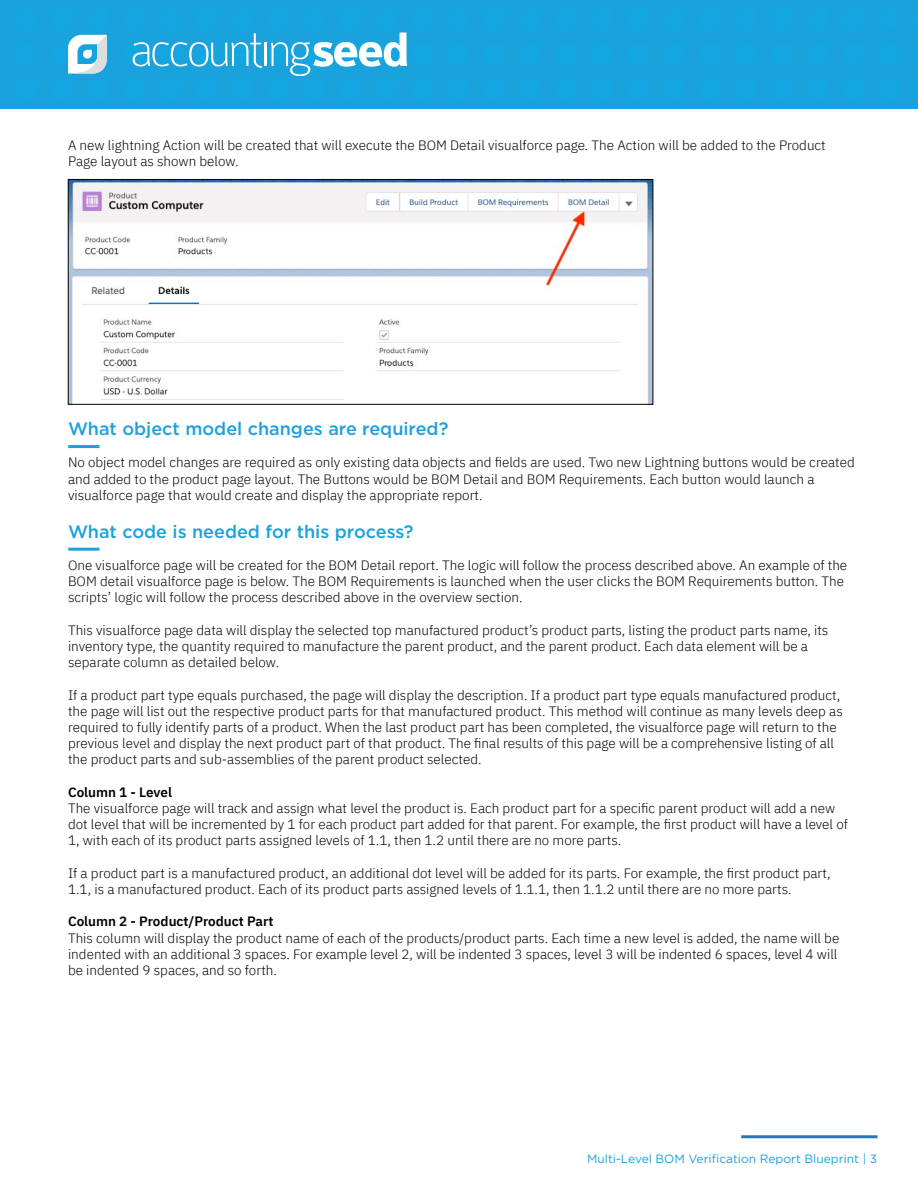
<style>
.page{position:relative;width:918px;height:1188px;background:#fff}
.page>*{position:absolute;margin:0;border:0;box-sizing:border-box;transform-origin:0 0}
.t1{font:500 18px "Gotham";color:#1da1dc}
.t2{font:300 13.5px/16.2px "IBM Plex Sans";color:#000}
.t3{font:600 13.5px "IBM Plex Sans";color:#000}
.t4{font:12px "Gotham";color:#1da1dc}
</style>
<div class="page">
<div style="left:0;top:0;width:918px;height:109px;background:#1aa2dc"></div>
<svg style="left:133px;top:33px;width:129px;height:35px;background:#3fb2e2"></svg>
<hr style="left:265px;top:43px;width:2px;height:23px;background:#fff">
<svg style="left:271px;top:33px;width:136px;height:43px"></svg>
<svg style="left:68px;top:35px;width:39px;height:39px"></svg>
<hr style="left:741px;top:1135px;width:137px;height:3px;background:#2b75bb">
<img style="left:70px;top:181px;width:581px;height:222px">
<div style="left:68px;top:179px;width:585px;height:226px;border:1px solid #000"></div>
<hr style="left:68px;top:445px;width:32px;height:3px;background:#1da1dc">
<hr style="left:68px;top:548px;width:32px;height:3px;background:#1da1dc">
<p class="t2" style="left:68px;top:136px;width:759px">A new lightning Action will be created that will execute the BOM Detail visualforce page. The Action will be added to the Product<br>Page layout as shown below.</p>
<h1 class="t1" style="left:68px;top:417px;width:382px">What object model changes are required?</h1>
<p class="t2" style="left:68px;top:453px;width:788px">No object model changes are required as only existing data objects and fields are used. Two new Lightning buttons would be created and added to the product page layout. The Buttons would be BOM Detail and BOM Requirements. Each button would launch a visualforce page that would create and display the appropriate report.</p>
<h1 class="t1" style="left:68px;top:520px;width:347px">What code is needed for this process?</h1>
<p class="t2" style="left:68px;top:556px;width:781px">One visualforce page will be created for the BOM Detail report. The logic will follow the process described above. An example of the<br>BOM detail visualforce page is below. The BOM Requirements is launched when the user clicks the BOM Requirements button. The scripts’ logic will follow the process described above in the overview section.</p>
<p class="t2" style="left:68px;top:621px;width:762px">This visualforce page data will display the selected top manufactured product’s product parts, listing the product parts name, its inventory type, the quantity required to manufacture the parent product, and the parent product. Each data element will be a separate column as detailed below.</p>
<p class="t2" style="left:68px;top:686px;width:776px">If a product part type equals purchased, the page will display the description. If a product part type equals manufactured product, the page will list out the respective product parts for that manufactured product. This method will continue as many levels deep as required to fully identify parts of a product. When the last product part has been completed, the visualforce page will return to the previous level and display the next product part of that product. The final results of this page will be a comprehensive listing of all the product parts and sub-assemblies of the parent product selected.</p>
<p class="t3" style="left:68px;top:781px;width:105px">Column 1 - Level</p>
<p class="t2" style="left:68px;top:799px;width:781px">The visualforce page will track and assign what level the product is. Each product part for a specific parent product will add a new dot level that will be incremented by 1 for each product part added for that parent. For example, the first product will have a level of<br>1, with each of its product parts assigned levels of 1.1, then 1.2 until there are no more parts.</p>
<p class="t2" style="left:68px;top:864px;width:764px">If a product part is a manufactured product, an additional dot level will be added for its parts. For example, the first product part,<br>1.1, is a manufactured product. Each of its product parts assigned levels of 1.1.1, then 1.1.2 until there are no more parts.</p>
<p class="t3" style="left:68px;top:911px;width:207px">Column 2 - Product/Product Part</p>
<p class="t2" style="left:68px;top:929px;width:773px">This column will display the product name of each of the products/product parts. Each time a new level is added, the name will be indented with an additional 3 spaces. For example level 2, will be indented 3 spaces, level 3 will be indented 6 spaces, level 4 will be indented 9 spaces, and so forth.</p>
<p class="t4" style="left:587px;top:1152px;width:292px">Multi-Level BOM Verification Report Blueprint | 3</p>
</div>
